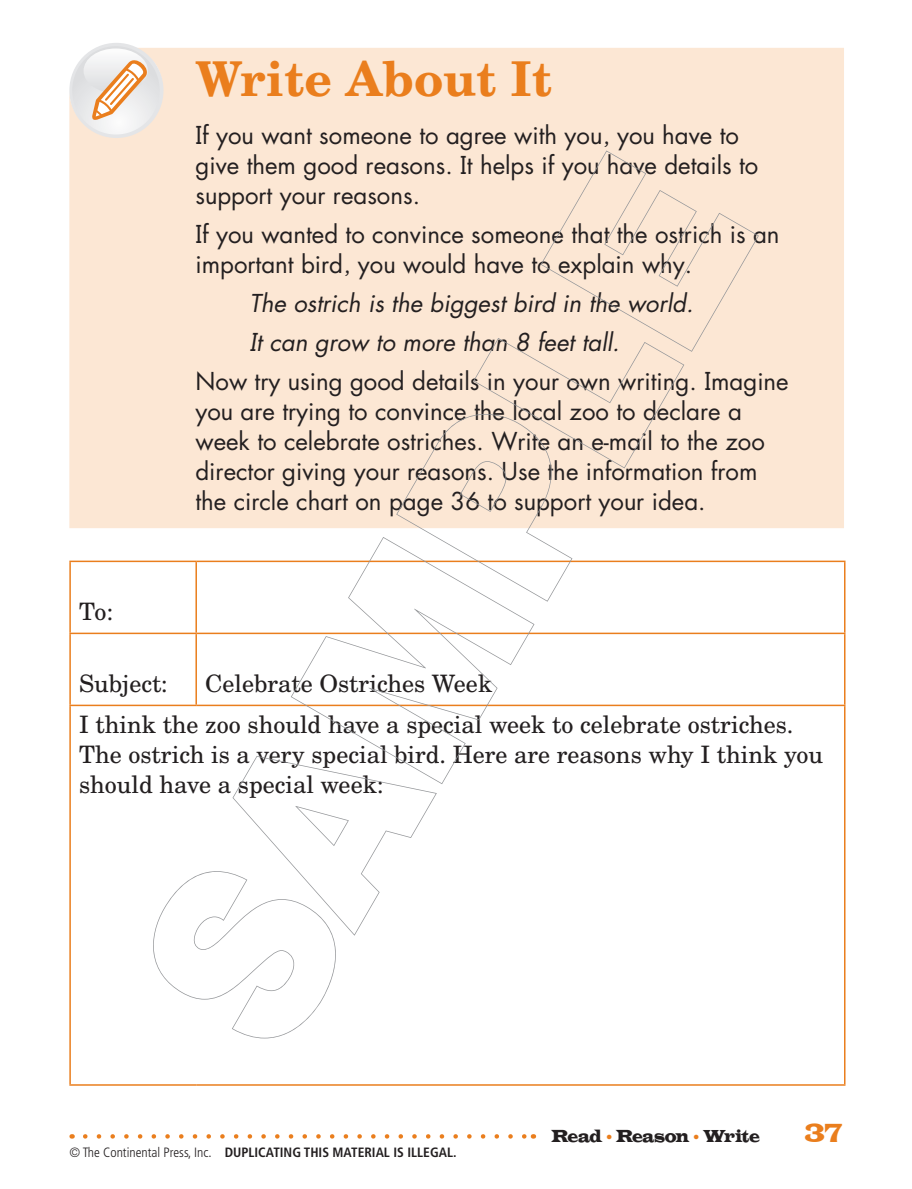
<style>
.page{position:relative;width:912px;height:1189px;background:#fff}
.page>*{position:absolute;margin:0;border:0;box-sizing:border-box;transform-origin:0 0}
.Page_title{font:700 48px "Century Sch L";color:#ea7e1d}
.t1{font:27px "Indubitably";color:#ea7e1d}
.Direction{font:24px/30px "CP Futura";color:#231f20}
.t2{font:24px/30px "Century Sch L Roma";color:#231f20}
.Direction-2{font:italic 24px "CP Futura";color:#231f20}
.t3{font:18px "Indubitably";letter-spacing:-.015em;color:#231f20}
.t4{font:700 condensed 13.5px "Frutiger";color:#231f20}
.s1{font-weight:300}
.s2{font-size:12px;color:#ea7e1d}
</style>
<div class="page">
<svg style="left:85px;top:1134px;width:441px;height:4px"></svg>
<div style="left:69px;top:48px;width:774px;height:480px;background:#fce7d4"></div>
<div style="left:69px;top:43px;width:94px;height:95px;background:#e4e5e7;border-radius:50%"></div>
<svg style="left:72px;top:46px;width:88px;height:89px"></svg>
<hr style="left:69px;top:560px;width:127px;height:2px;background:#ea7e1d">
<hr style="left:69px;top:562px;width:2px;height:70px;background:#ea7e1d">
<hr style="left:196px;top:560px;width:649px;height:2px;background:#ea7e1d">
<hr style="left:195px;top:562px;width:2px;height:70px;background:#ea7e1d">
<hr style="left:843px;top:562px;width:2px;height:70px;background:#ea7e1d">
<hr style="left:69px;top:632px;width:127px;height:2px;background:#ea7e1d">
<hr style="left:69px;top:634px;width:2px;height:70px;background:#ea7e1d">
<hr style="left:196px;top:632px;width:649px;height:2px;background:#ea7e1d">
<hr style="left:195px;top:634px;width:2px;height:70px;background:#ea7e1d">
<hr style="left:843px;top:634px;width:2px;height:70px;background:#ea7e1d">
<hr style="left:69px;top:704px;width:127px;height:2px;background:#ea7e1d">
<hr style="left:69px;top:706px;width:2px;height:378px;background:#ea7e1d">
<hr style="left:196px;top:704px;width:649px;height:2px;background:#ea7e1d">
<hr style="left:843px;top:706px;width:2px;height:378px;background:#ea7e1d">
<hr style="left:69px;top:1084px;width:127px;height:1px;background:#ea7e1d">
<hr style="left:196px;top:1084px;width:649px;height:1px;background:#ea7e1d">
<svg style="left:153px;top:756px;width:284px;height:282px"></svg>
<svg style="left:291px;top:537px;width:243px;height:247px"></svg>
<svg style="left:396px;top:338px;width:288px;height:264px"></svg>
<div style="left:540px;top:150px;width:218px;height:202px;background:#fce7d4"></div>
<p class="t2" style="left:79px;top:596px;width:36px">To:</p>
<p class="Page_title" style="left:195px;top:48px;width:358px">Write About It</p>
<p class="Direction" style="left:195px;top:120px;width:564px">If you want someone to agree with you, you have to give them good reasons. It helps if you have details to support your reasons.</p>
<p class="Direction" style="left:195px;top:219px;width:585px">If you wanted to convince someone that the ostrich is an important bird, you would have to explain why.</p>
<p class="Direction-2" style="left:249px;top:287px;width:445px">The ostrich is the biggest bird in the world.</p>
<p class="Direction-2" style="left:249px;top:326px;width:371px">It can grow to more than 8 feet tall.</p>
<p class="Direction" style="left:195px;top:366px;width:594px">Now try using good details in your own writing. Imagine you are trying to convince the local zoo to declare a week to celebrate ostriches. Write an e-mail to the zoo director giving your reasons. Use the information from the circle chart on page 36 to support your idea.</p>
<p class="t2" style="left:79px;top:668px;width:90px">Subject:</p>
<p class="t2" style="left:205px;top:668px;width:288px">Celebrate Ostriches Week</p>
<p class="t2" style="left:79px;top:709px;width:745px">I think the zoo should have a special week to celebrate ostriches.<br>The ostrich is a very special bird. Here are reasons why I think you should have a special week:</p>
<p class="t4" style="left:69px;top:1144px;width:388px"><span class="s1">© The Continental Press, Inc.</span> DUPLICATING THIS MATERIAL IS ILLEGAL.</p>
<p class="t3" style="left:551px;top:1125px;width:210px">Read <span class="s2">•</span> Reason <span class="s2">•</span> Write</p>
<p class="t1" style="left:805px;top:1117px;width:39px">37</p>
</div>
